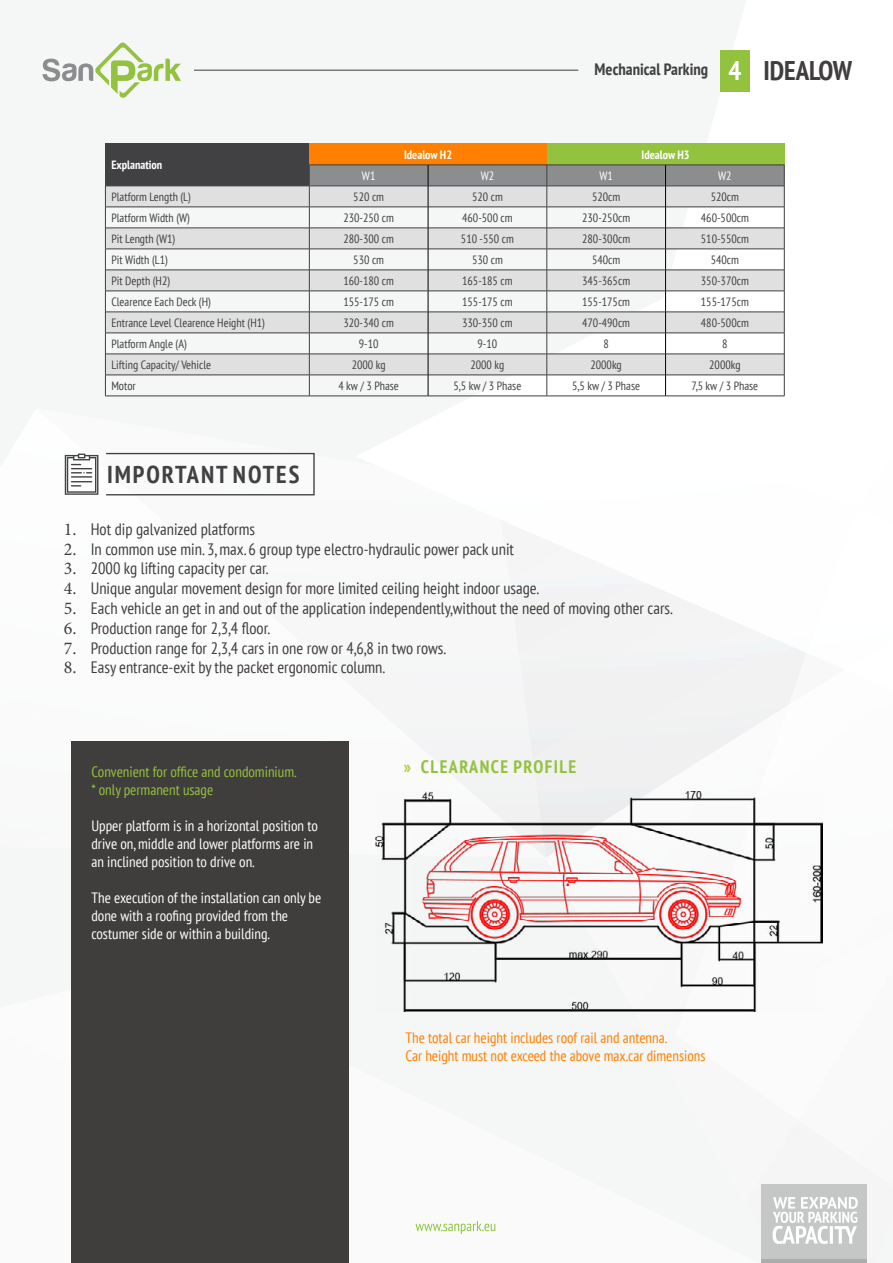
<style>
.page{position:relative;width:893px;height:1263px;background:#fff}
.page>*{position:absolute;margin:0;border:0;box-sizing:border-box;transform-origin:0 0}
.t1{font:700 condensed 24.45px "PT Sans";letter-spacing:.08em;color:#414042}
.t2{font:700 condensed 18px "PT Sans";letter-spacing:.08em;color:#93c23e}
.t3{font:condensed 16.5px "PT Sans";color:#403d3d}
.t4{font:700 condensed 16.5px "PT Sans";color:#414042}
.t5{font:condensed 15px/18px "PT Sans";color:#fff}
.t6{font:condensed 15px/18px "PT Sans";color:#ff8000}
.t7{font:condensed 15px/18px "PT Sans";color:#93c23e}
.t8{font:condensed 12px "PT Sans";color:#414042}
.t9{font:700 condensed 12px "PT Sans";color:#fff}
.t10{font:condensed 12px "PT Sans";color:#fff}
.s1{font-size:27px;color:#fff}
.s2{font-size:27px;color:#403d3d}
.s3{font-family:"Minion Pro";font-stretch:normal;font-size:18px}
.s4{color:#add136}
</style>
<div class="page">
<img style="left:64px;top:452px;width:437px;height:406px">
<img style="left:378px;top:466px;width:123px;height:54px">
<div style="left:546px;top:705px;width:216px;height:558px;background:#f5f6f6"></div>
<img style="left:676px;top:670px;width:147px;height:262px">
<img style="left:676px;top:932px;width:147px;height:253px">
<div style="left:72px;top:741px;width:277px;height:522px;background:#403d3d"></div>
<img style="left:376px;top:792px;width:446px;height:219px">
<div style="left:105px;top:144px;width:204px;height:42px;background:#414042"></div>
<div style="left:309px;top:144px;width:238px;height:21px;background:#ff8000"></div>
<div style="left:547px;top:144px;width:237px;height:21px;background:#93c23e"></div>
<svg style="left:106px;top:187px;width:203px;height:188px;fill:#e1e0e0"></svg>
<hr style="left:105px;top:207px;width:204px;height:1px;background:#403d3d">
<hr style="left:105px;top:249px;width:204px;height:1px;background:#403d3d">
<hr style="left:105px;top:291px;width:204px;height:1px;background:#403d3d">
<hr style="left:105px;top:333px;width:204px;height:1px;background:#403d3d">
<hr style="left:105px;top:375px;width:204px;height:1px;background:#403d3d">
<svg style="left:105px;top:187px;width:1px;height:209px"></svg>
<hr style="left:105px;top:396px;width:204px;height:1px;background:#403d3d">
<hr style="left:309px;top:396px;width:119px;height:1px;background:#403d3d">
<hr style="left:428px;top:396px;width:119px;height:1px;background:#403d3d">
<hr style="left:547px;top:396px;width:119px;height:1px;background:#403d3d">
<hr style="left:666px;top:396px;width:118px;height:1px;background:#403d3d">
<hr style="left:105px;top:186px;width:204px;height:1px;background:#414042">
<hr style="left:106px;top:228px;width:203px;height:1px;background:#414042">
<hr style="left:106px;top:270px;width:203px;height:1px;background:#414042">
<hr style="left:106px;top:312px;width:203px;height:1px;background:#414042">
<hr style="left:106px;top:354px;width:203px;height:1px;background:#414042">
<svg style="left:309px;top:165px;width:476px;height:231px"></svg>
<svg style="left:65px;top:454px;width:33px;height:41px"></svg>
<div style="left:105px;top:453px;width:210px;height:42px;border:1px solid #414042"></div>
<div style="left:762px;top:1184px;width:105px;height:79px;background:#c5c6c6"></div>
<hr style="left:762px;top:1259px;width:105px;height:4px;background:#abacac">
<svg style="left:43px;top:42px;width:138px;height:56px"></svg>
<hr style="left:194px;top:70px;width:384px;height:1px;background:#403d3d">
<svg style="left:415px;top:1221px;width:80px;height:13px"></svg>
<div style="left:720px;top:50px;width:30px;height:41px;background:#93c23e"></div>
<svg style="left:773px;top:1197px;width:85px;height:47px"></svg>
<p class="t9" style="left:111px;top:157px;width:52px">Explanation</p>
<h3 class="t4" style="left:595px;top:59px;width:259px">Mechanical Parking <span class="s1">4</span> <span class="s2">IDEALOW</span></h3>
<p class="t9" style="left:404px;top:147px;width:49px">Idealow H2</p>
<p class="t9" style="left:642px;top:147px;width:49px">Idealow H3</p>
<p class="t10" style="left:362px;top:168px;width:15px">W1</p>
<p class="t10" style="left:481px;top:168px;width:15px">W2</p>
<p class="t10" style="left:599px;top:168px;width:15px">W1</p>
<p class="t10" style="left:718px;top:168px;width:15px">W2</p>
<p class="t8" style="left:111px;top:189px;width:81px">Platform Length (L)</p>
<p class="t8" style="left:353px;top:189px;width:32px">520 cm</p>
<p class="t8" style="left:472px;top:189px;width:32px">520 cm</p>
<p class="t8" style="left:592px;top:189px;width:30px">520cm</p>
<p class="t8" style="left:711px;top:189px;width:30px">520cm</p>
<p class="t8" style="left:111px;top:210px;width:80px">Platform Width (W)</p>
<p class="t8" style="left:343px;top:210px;width:52px">230-250 cm</p>
<p class="t8" style="left:462px;top:210px;width:52px">460-500 cm</p>
<p class="t8" style="left:582px;top:210px;width:49px">230-250cm</p>
<p class="t8" style="left:701px;top:210px;width:49px">460-500cm</p>
<p class="t8" style="left:111px;top:231px;width:65px">Pit Length (W1)</p>
<p class="t8" style="left:343px;top:231px;width:52px">280-300 cm</p>
<p class="t8" style="left:461px;top:231px;width:54px">510 -550 cm</p>
<p class="t8" style="left:582px;top:231px;width:49px">280-300cm</p>
<p class="t8" style="left:701px;top:231px;width:49px">510-550cm</p>
<p class="t8" style="left:111px;top:252px;width:58px">Pit Width (L1)</p>
<p class="t8" style="left:353px;top:252px;width:32px">530 cm</p>
<p class="t8" style="left:472px;top:252px;width:32px">530 cm</p>
<p class="t8" style="left:592px;top:252px;width:30px">540cm</p>
<p class="t8" style="left:711px;top:252px;width:30px">540cm</p>
<p class="t8" style="left:111px;top:273px;width:60px">Pit Depth (H2)</p>
<p class="t8" style="left:343px;top:273px;width:52px">160-180 cm</p>
<p class="t8" style="left:462px;top:273px;width:52px">165-185 cm</p>
<p class="t8" style="left:582px;top:273px;width:49px">345-365cm</p>
<p class="t8" style="left:701px;top:273px;width:49px">350-370cm</p>
<p class="t8" style="left:111px;top:294px;width:101px">Clearence Each Deck (H)</p>
<p class="t8" style="left:343px;top:294px;width:52px">155-175 cm</p>
<p class="t8" style="left:462px;top:294px;width:52px">155-175 cm</p>
<p class="t8" style="left:582px;top:294px;width:49px">155-175cm</p>
<p class="t8" style="left:701px;top:294px;width:49px">155-175cm</p>
<p class="t8" style="left:111px;top:315px;width:155px">Entrance Level Clearence Height (H1)</p>
<p class="t8" style="left:343px;top:315px;width:52px">320-340 cm</p>
<p class="t8" style="left:462px;top:315px;width:52px">330-350 cm</p>
<p class="t8" style="left:582px;top:315px;width:49px">470-490cm</p>
<p class="t8" style="left:701px;top:315px;width:49px">480-500cm</p>
<p class="t8" style="left:111px;top:336px;width:77px">Platform Angle (A)</p>
<p class="t8" style="left:359px;top:336px;width:21px">9-10</p>
<p class="t8" style="left:477px;top:336px;width:21px">9-10</p>
<p class="t8" style="left:603px;top:336px;width:7px">8</p>
<p class="t8" style="left:722px;top:336px;width:7px">8</p>
<p class="t8" style="left:111px;top:357px;width:101px">Lifting Capacity/ Vehicle</p>
<p class="t8" style="left:352px;top:357px;width:35px">2000 kg</p>
<p class="t8" style="left:470px;top:357px;width:35px">2000 kg</p>
<p class="t8" style="left:590px;top:357px;width:33px">2000kg</p>
<p class="t8" style="left:709px;top:357px;width:33px">2000kg</p>
<p class="t8" style="left:111px;top:378px;width:26px">Motor</p>
<p class="t8" style="left:338px;top:378px;width:62px">4 kw / 3 Phase</p>
<p class="t8" style="left:453px;top:378px;width:69px">5,5 kw / 3 Phase</p>
<p class="t8" style="left:572px;top:378px;width:69px">5,5 kw / 3 Phase</p>
<p class="t8" style="left:691px;top:378px;width:68px">7,5 kw / 3 Phase</p>
<h1 class="t1" style="left:107px;top:458px;width:83px">Important</h1>
<h1 class="t1" style="left:233px;top:458px;width:29px">Notes</h1>
<h3 class="t3" style="left:64px;top:518px;width:193px"><span class="s3">1.</span> Hot dip galvanized platforms</h3>
<h3 class="t3" style="left:64px;top:538px;width:452px"><span class="s3">2.</span> In common use min. 3, max. 6 group type electro-hydraulic power pack unit</h3>
<h3 class="t3" style="left:64px;top:558px;width:206px"><span class="s3">3.</span> 2000 kg lifting capacity per car.</h3>
<h3 class="t3" style="left:64px;top:578px;width:477px"><span class="s3">4.</span> Unique angular movement design for more limited ceiling height indoor usage.</h3>
<h3 class="t3" style="left:64px;top:597px;width:610px"><span class="s3">5.</span> Each vehicle an get in and out of the application independently,without the need of moving other cars.</h3>
<h3 class="t3" style="left:64px;top:617px;width:208px"><span class="s3">6.</span> Production range for 2,3,4 floor.</h3>
<h3 class="t3" style="left:64px;top:637px;width:384px"><span class="s3">7.</span> Production range for 2,3,4 cars in one row or 4,6,8 in two rows.</h3>
<h3 class="t3" style="left:64px;top:657px;width:323px"><span class="s3">8.</span> Easy entrance-exit by the packet ergonomic column.</h3>
<p class="t7" style="left:91px;top:763px;width:207px">Convenient for office and condominium. * only permanent usage</p>
<p class="t5" style="left:91px;top:817px;width:228px">Upper platform is in a horizontal position to drive on, middle and lower platforms are in an inclined position to drive on.</p>
<p class="t5" style="left:91px;top:889px;width:231px">The execution of the installation can only be done with a roofing provided from the costumer side or within a building.</p>
<h2 class="t2" style="left:404px;top:755px;width:76px"><span class="s4">»</span> Clearance</h2>
<h2 class="t2" style="left:513px;top:755px;width:49px">profile</h2>
<p class="t6" style="left:405px;top:1028px;width:302px">The total car height includes roof rail and antenna.<br>Car height must not exceed the above max.car dimensions</p>
</div>
